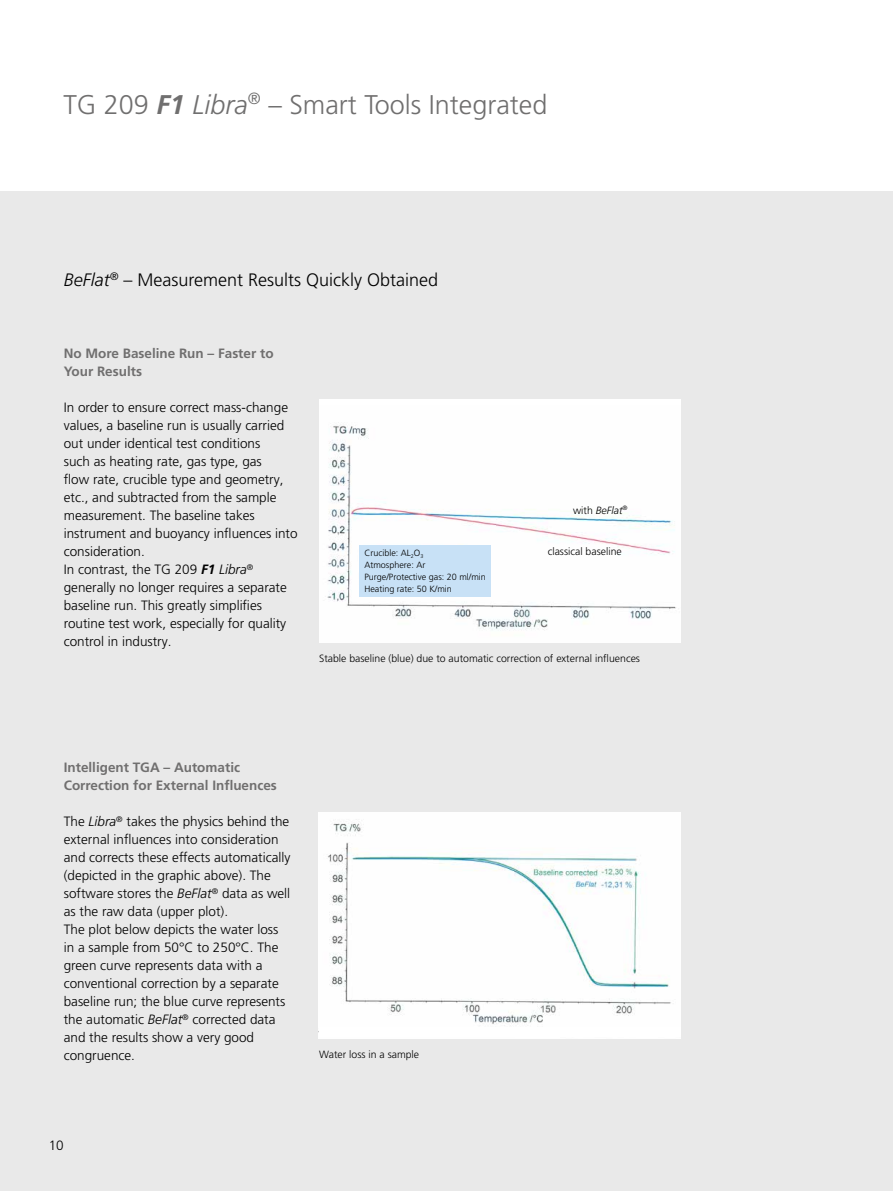
<style>
.page{position:relative;width:893px;height:1191px;background:#fff}
.page>*{position:absolute;margin:0;border:0;box-sizing:border-box;transform-origin:0 0}
.t1{font:300 27px "Frutiger LT Pro";color:#706f6f}
.t2{font:300 18px "Frutiger LT Pro";color:#000}
.t3{font:300 13.5px/18px "Frutiger LT Pro";color:#000}
.t4{font:700 13.5px/18px "Frutiger LT Pro";color:#706f6f}
.t5{font:300 10.5px "Frutiger LT Pro";color:#000}
.t6{font:italic 300 10.5px "Frutiger LT Pro";color:#000}
.t7{font:300 9px/12px "Frutiger LT Pro";color:#000}
.s1{font-weight:700;font-style:italic}
.s2{font-style:italic}
.s3{font-style:normal}
</style>
<div class="page">
<div style="left:0;top:191px;width:893px;height:1000px;background:#e9e9e9"></div>
<div style="left:319px;top:400px;width:361px;height:243px;background:#fff"></div>
<img style="left:327px;top:422px;width:349px;height:208px">
<img style="left:319px;top:812px;width:361px;height:227px">
<div style="left:319px;top:1026px;width:361px;height:10px;background:#fff"></div>
<div style="left:359px;top:546px;width:132px;height:51px;background:#c8e1f6"></div>
<h1 class="t1" style="left:63px;top:89px;width:486px">TG 209 <span class="s1">F1</span> <span class="s2">Libra</span><sup>®</sup> – Smart Tools Integrated</h1>
<h2 class="t2" style="left:64px;top:269px;width:376px"><span class="s2">BeFlat</span><sup>®</sup> – Measurement Results Quickly Obtained</h2>
<p class="t4" style="left:64px;top:344px;width:211px">No More Baseline Run – Faster to<br>Your Results</p>
<p class="t3" style="left:64px;top:398px;width:235px">In order to ensure correct mass-change values, a baseline run is usually carried out under identical test conditions<br>such as heating rate, gas type, gas<br>flow rate, crucible type and geometry, etc., and subtracted from the sample measurement. The baseline takes instrument and buoyancy influences into consideration.<br>In contrast, the TG 209 <span class="s1">F1</span> <span class="s2">Libra</span><sup>® </sup>generally no longer requires a separate baseline run. This greatly simplifies routine test work, especially for quality control in industry.</p>
<p class="t7" style="left:364px;top:547px;width:123px">Crucible: AL<sub>2</sub>O<sub>3<br></sub>Atmosphere: Ar<br>Purge/Protective gas: 20 ml/min<br>Heating rate: 50 K/min</p>
<p class="t6" style="left:573px;top:504px;width:56px"><span class="s3">with</span> BeFlat<sup>®</sup></p>
<p class="t5" style="left:548px;top:545px;width:76px">classical baseline</p>
<p class="t5" style="left:319px;top:652px;width:322px">Stable baseline (blue) due to automatic correction of external influences</p>
<p class="t4" style="left:64px;top:758px;width:215px">Intelligent TGA – Automatic<br>Correction for External Influences</p>
<p class="t3" style="left:64px;top:812px;width:228px">The <span class="s2">Libra</span><sup>®</sup> takes the physics behind the external influences into consideration and corrects these effects automatically (depicted in the graphic above). The software stores the <span class="s2">BeFlat</span><sup>®</sup> data as well as the raw data (upper plot).<br>The plot below depicts the water loss in a sample from 50°C to 250°C. The green curve represents data with a conventional correction by a separate baseline run; the blue curve represents the automatic <span class="s2">BeFlat</span><sup>®</sup> corrected data and the results show a very good congruence.</p>
<p class="t5" style="left:319px;top:1048px;width:101px">Water loss in a sample</p>
<p class="t3" style="left:49px;top:1136px;width:17px">10</p>
</div>
